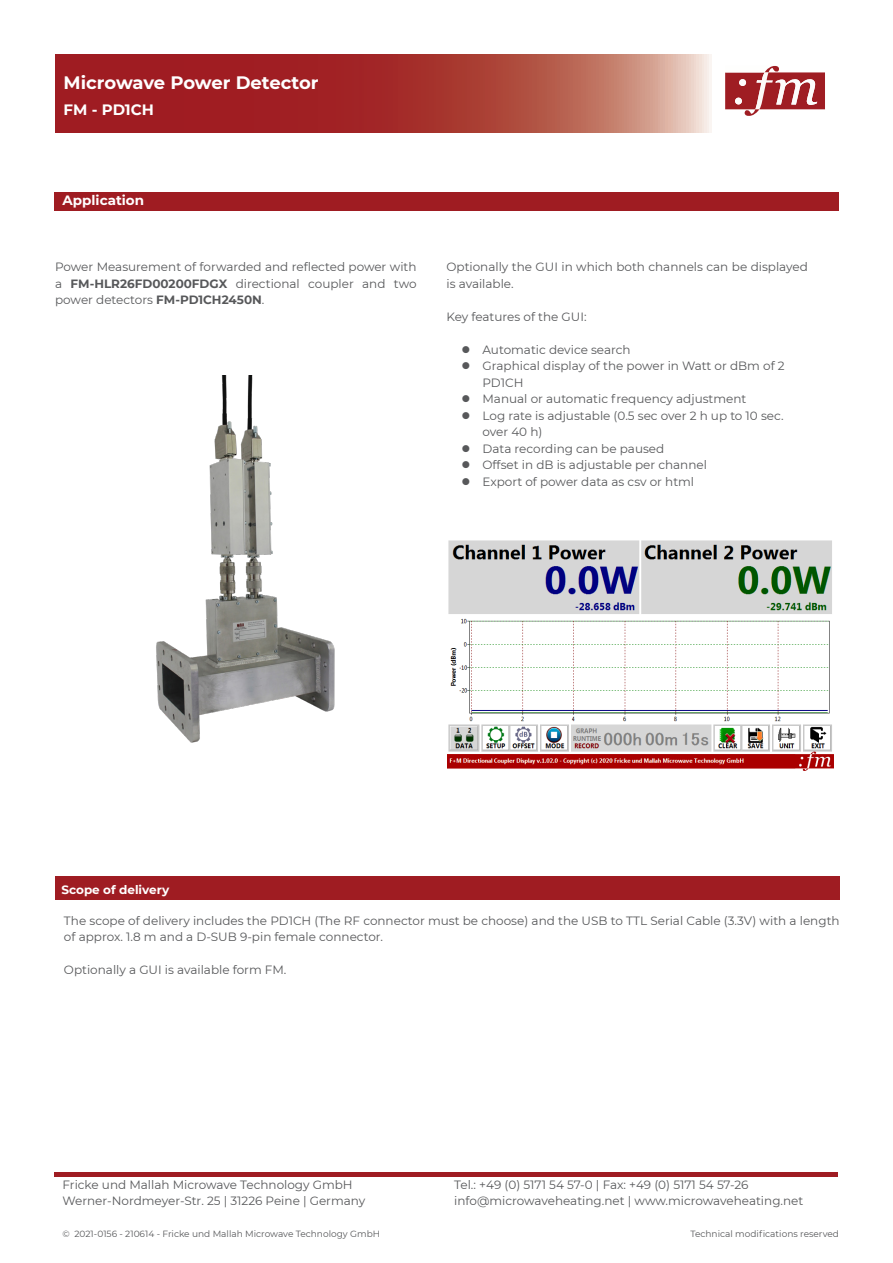
<style>
.page{position:relative;width:893px;height:1263px;background:#fff}
.page>*{position:absolute;margin:0;border:0;box-sizing:border-box;transform-origin:0 0}
.Headline_Category{font:700 18px "Montserrat";letter-spacing:-.01em;color:#fff}
.t1{font:700 15px "Montserrat";color:#fff}
.Interrupter{font:700 13.5px "Montserrat";color:#fff}
.Text_8R{font:12px/16.5px "Montserrat";color:#57585a}
.Text_8R_ohne_Einzug{font:12px/16.5px "Montserrat";color:#57585a;text-align:justify}
.t2{font:700 12px "Montserrat";color:#fff}
.Text_6R{font:9px "Montserrat";color:#57585a}
.s1{font-weight:700}
</style>
<div class="page">
<svg style="left:725px;top:66px;width:100px;height:50px"></svg>
<div style="left:54px;top:1171px;width:783px;height:5px;background:#9f1c22"></div>
<div style="left:54px;top:192px;width:784px;height:19px;background:#9f1c22"></div>
<svg style="left:55px;top:54px;width:656px;height:78px;background:#ad433f"></svg>
<div style="left:55px;top:876px;width:785px;height:24px;background:#9f1c22"></div>
<img style="left:156px;top:375px;width:179px;height:368px">
<img style="left:448px;top:540px;width:385px;height:231px">
<p class="Headline_Category" style="left:64px;top:69px;width:257px">Microwave Power Detector</p>
<p class="t1" style="left:64px;top:99px;width:92px">FM - PD1CH</p>
<p class="Interrupter" style="left:63px;top:191px;width:83px">Application</p>
<p class="Text_8R_ohne_Einzug" style="left:55px;top:258px;width:363px">Power Measurement of forwarded and reflected power with a <span class="s1">FM-HLR26FD00200FDGX</span> directional coupler and two power detectors <span class="s1">FM-PD1CH2450N</span>.</p>
<p class="Text_8R_ohne_Einzug" style="left:446px;top:258px;width:363px">Optionally the GUI in which both channels can be displayed is available.</p>
<p class="Text_8R_ohne_Einzug" style="left:446px;top:308px;width:142px">Key features of the GUI:</p>
<p class="Text_8R" style="left:482px;top:341px;width:150px">Automatic device search</p>
<p class="Text_8R" style="left:482px;top:357px;width:304px">Graphical display of the power in Watt or dBm of 2<br>PD1CH</p>
<p class="Text_8R" style="left:482px;top:390px;width:265px">Manual or automatic frequency adjustment</p>
<p class="Text_8R" style="left:482px;top:407px;width:303px">Log rate is adjustable (0.5 sec over 2 h up to 10 sec. over 40 h)</p>
<p class="Text_8R" style="left:482px;top:440px;width:183px">Data recording can be paused</p>
<p class="Text_8R" style="left:482px;top:456px;width:226px">Offset in dB is adjustable per channel</p>
<p class="Text_8R" style="left:482px;top:473px;width:213px">Export of power data as csv or html</p>
<p class="t2" style="left:61px;top:881px;width:109px">Scope of delivery</p>
<p class="Text_8R" style="left:64px;top:911px;width:777px">The scope of delivery includes the PD1CH (The RF connector must be choose) and the USB to TTL Serial Cable (3.3V) with a length of approx. 1.8 m and a D-SUB 9-pin female connector.</p>
<p class="Text_8R" style="left:64px;top:961px;width:224px">Optionally a GUI is available form FM.</p>
<p class="Text_8R" style="left:63px;top:1176px;width:304px">Fricke und Mallah Microwave Technology GmbH<br>Werner-Nordmeyer-Str. 25 | 31226 Peine | Germany</p>
<p class="Text_8R" style="left:454px;top:1176px;width:351px">Tel.: +49 (0) 5171 54 57-0 | Fax: +49 (0) 5171 54 57-26 info@microwaveheating.net | www.microwaveheating.net</p>
<p class="Text_6R" style="left:63px;top:1227px;width:319px">© 2021-0156 - 210614 - Fricke und Mallah Microwave Technology GmbH</p>
<p class="Text_6R" style="left:690px;top:1228px;width:150px">Technical modifications reserved</p>
</div>
